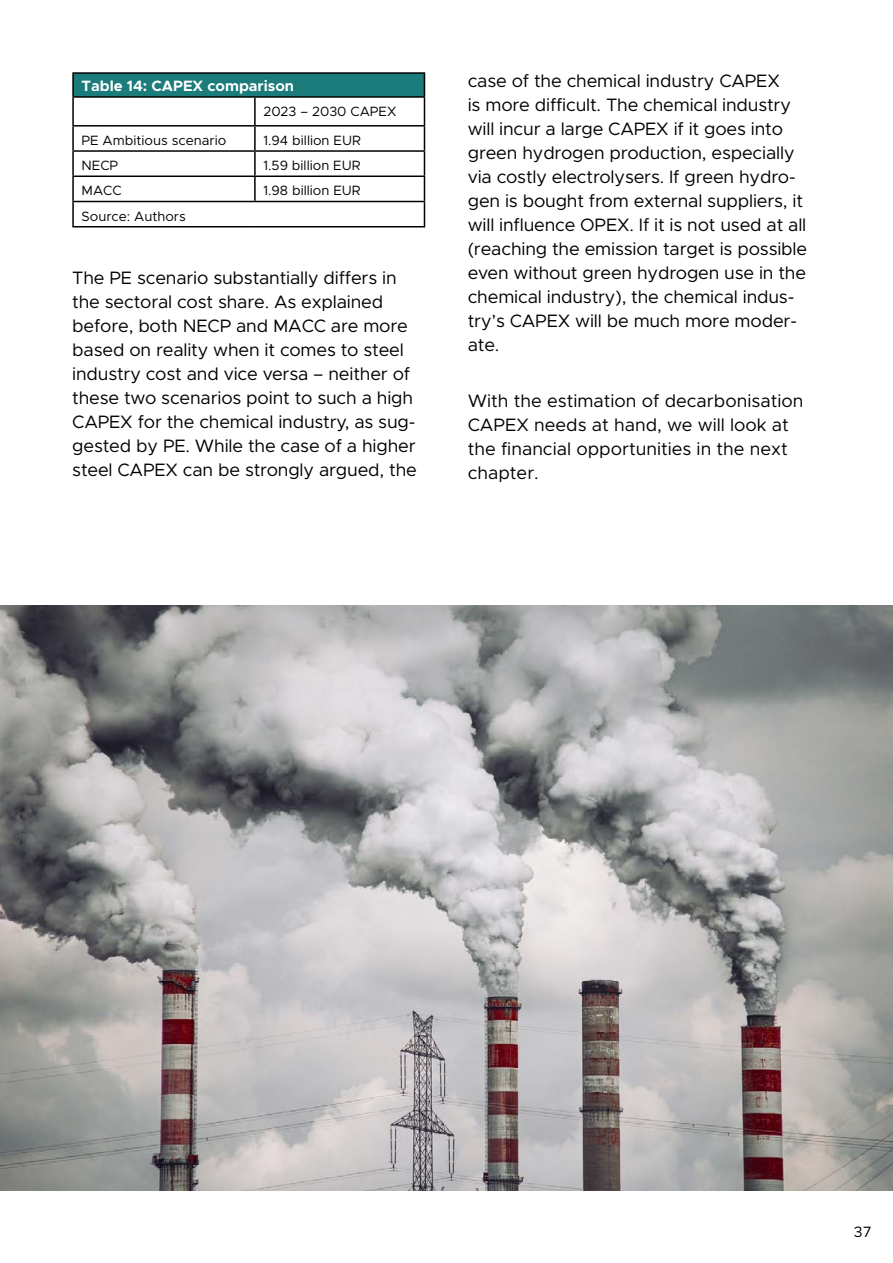
<style>
.page{position:relative;width:893px;height:1263px;background:#fff}
.page>*{position:absolute;margin:0;border:0;box-sizing:border-box;transform-origin:0 0}
.t1{font:18px/24px "Metropolis";letter-spacing:-.01em;color:#000}
.t2{font:700 15px "Metropolis";color:#fff}
.t3{font:15px "Metropolis";color:#000}
.t4{font:13.5px "Metropolis";color:#000}
</style>
<div class="page">
<div style="left:73px;top:73px;width:351px;height:24px;background:#1c7b7b"></div>
<hr style="left:72px;top:72px;width:183px;height:2px;background:#000">
<hr style="left:72px;top:74px;width:2px;height:22px;background:#000">
<hr style="left:255px;top:72px;width:170px;height:2px;background:#000">
<hr style="left:72px;top:96px;width:183px;height:2px;background:#000">
<hr style="left:72px;top:98px;width:2px;height:27px;background:#000">
<hr style="left:255px;top:96px;width:170px;height:2px;background:#000">
<hr style="left:254px;top:98px;width:2px;height:27px;background:#000">
<hr style="left:72px;top:125px;width:183px;height:2px;background:#000">
<hr style="left:72px;top:127px;width:2px;height:23px;background:#000">
<hr style="left:255px;top:125px;width:170px;height:2px;background:#000">
<hr style="left:254px;top:127px;width:2px;height:23px;background:#000">
<hr style="left:72px;top:150px;width:183px;height:2px;background:#000">
<hr style="left:72px;top:152px;width:2px;height:23px;background:#000">
<hr style="left:255px;top:150px;width:170px;height:2px;background:#000">
<hr style="left:254px;top:152px;width:2px;height:23px;background:#000">
<hr style="left:72px;top:175px;width:183px;height:2px;background:#000">
<hr style="left:72px;top:177px;width:2px;height:24px;background:#000">
<hr style="left:255px;top:175px;width:170px;height:2px;background:#000">
<hr style="left:254px;top:177px;width:2px;height:24px;background:#000">
<hr style="left:72px;top:201px;width:183px;height:1px;background:#000">
<hr style="left:72px;top:202px;width:2px;height:24px;background:#000">
<hr style="left:255px;top:201px;width:170px;height:1px;background:#000">
<svg style="left:424px;top:74px;width:1px;height:152px"></svg>
<hr style="left:72px;top:226px;width:183px;height:1px;background:#000">
<hr style="left:255px;top:226px;width:170px;height:1px;background:#000">
<img style="left:0;top:606px;width:893px;height:585px">
<p class="t2" style="left:82px;top:76px;width:214px">Table 14: CAPEX comparison</p>
<p class="t4" style="left:263px;top:103px;width:135px">2023 – 2030 CAPEX</p>
<p class="t4" style="left:82px;top:132px;width:146px">PE Ambitious scenario</p>
<p class="t4" style="left:263px;top:132px;width:99px">1.94 billion EUR</p>
<p class="t4" style="left:82px;top:157px;width:38px">NECP</p>
<p class="t4" style="left:263px;top:157px;width:99px">1.59 billion EUR</p>
<p class="t4" style="left:82px;top:182px;width:42px">MACC</p>
<p class="t4" style="left:263px;top:182px;width:99px">1.98 billion EUR</p>
<p class="t4" style="left:82px;top:208px;width:106px">Source: Authors</p>
<p class="t1" style="left:72px;top:266px;width:346px">The PE scenario substantially differs in the sectoral cost share. As explained before, both NECP and MACC are more based on reality when it comes to steel industry cost and vice versa – neither of these two scenarios point to such a high CAPEX for the chemical industry, as sug&shy;gested by PE. While the case of a higher steel CAPEX can be strongly argued, the</p>
<p class="t1" style="left:468px;top:68px;width:341px">case of the chemical industry CAPEX<br>is more difficult. The chemical industry will incur a large CAPEX if it goes into green hydrogen production, especially via costly electrolysers. If green hydro&shy;gen is bought from external suppliers, it will influence OPEX. If it is not used at all (reaching the emission target is possible even without green hydrogen use in the chemical industry), the chemical indus&shy;try’s CAPEX will be much more moder&shy;ate.</p>
<p class="t1" style="left:468px;top:389px;width:337px">With the estimation of decarbonisation<br>CAPEX needs at hand, we will look at the financial opportunities in the next chapter.</p>
<p class="t3" style="left:854px;top:1222px;width:19px">37</p>
</div>
